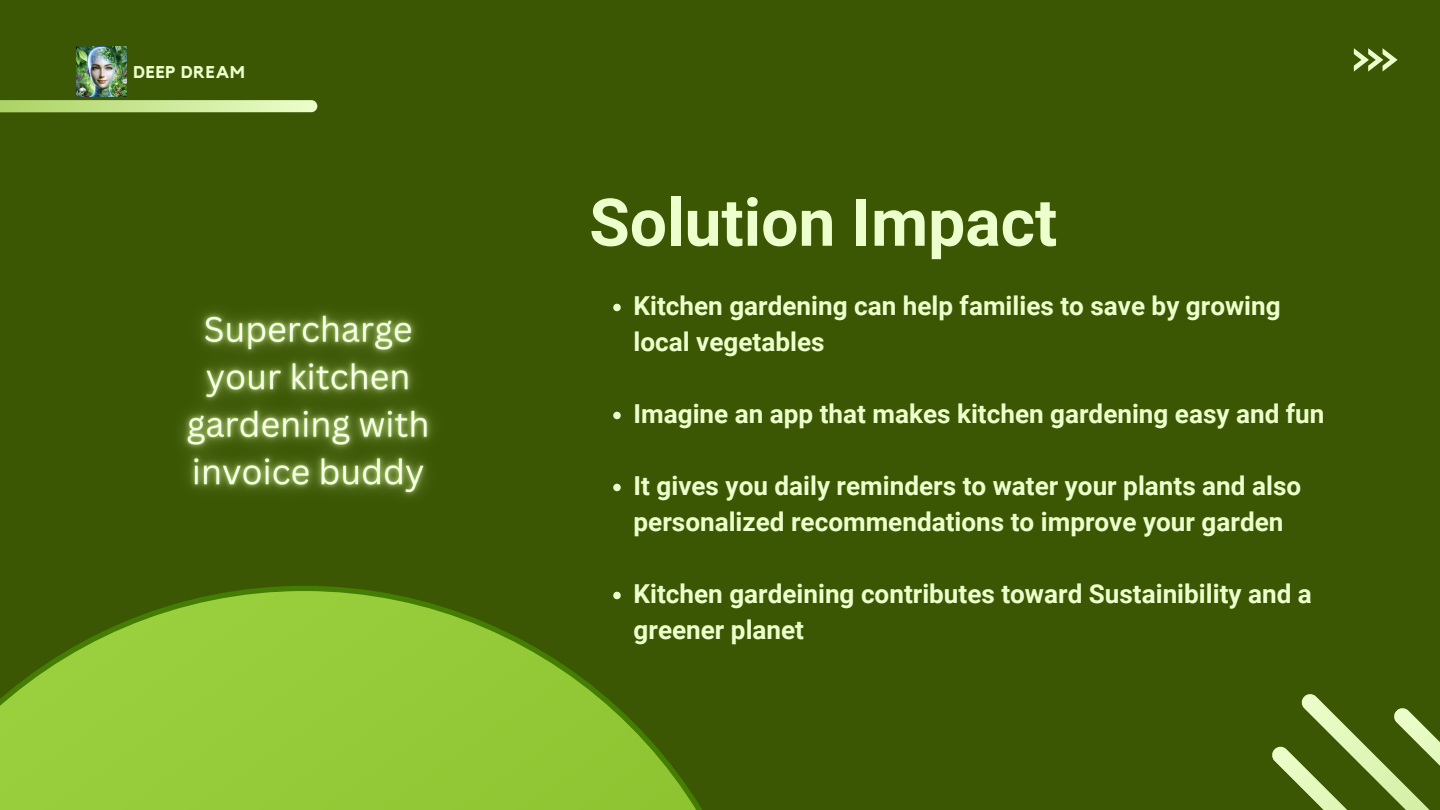
<style>
.page{position:relative;width:1440px;height:810px;background:#3b5704}
.page>*{position:absolute;margin:0;border:0;box-sizing:border-box;transform-origin:0 0}
.t1{font:700 66px "Roboto";color:#edffcc}
.t2{font:700 26.1px/36px "Roboto";color:#edffcc}
.t3{font:700 17px "Kollektif";letter-spacing:.04em;color:#edffcc}
</style>
<div class="page">
<svg style="left:613px;top:304px;width:8px;height:7px"></svg>
<svg style="left:613px;top:412px;width:8px;height:7px"></svg>
<svg style="left:613px;top:484px;width:8px;height:7px"></svg>
<svg style="left:1354px;top:48px;width:44px;height:23px"></svg>
<svg style="left:0;top:100px;width:317px;height:12px;background:#cae796"></svg>
<svg style="left:0;top:586px;width:702px;height:224px;fill:#94c937"></svg>
<svg style="left:1272px;top:694px;width:168px;height:116px"></svg>
<img style="left:70px;top:46px;width:63px;height:57px">
<img style="left:181px;top:311px;width:252px;height:186px">
<img style="left:76px;top:47px;width:51px;height:50px">
<p class="t3" style="left:134px;top:64px;width:112px">DEEP DREAM</p>
<p class="t1" style="left:589px;top:185px;width:470px">Solution Impact</p>
<p class="t2" style="left:634px;top:288px;width:649px">Kitchen gardening can help families to save by growing local vegetables</p>
<p class="t2" style="left:634px;top:396px;width:692px">Imagine an app that makes kitchen gardening easy and fun</p>
<p class="t2" style="left:634px;top:468px;width:669px">It gives you daily reminders to water your plants and also personalized recommendations to improve your garden</p>
<p class="t2" style="left:634px;top:576px;width:680px">Kitchen gardeining contributes toward Sustainibility and a greener planet</p>
</div>
